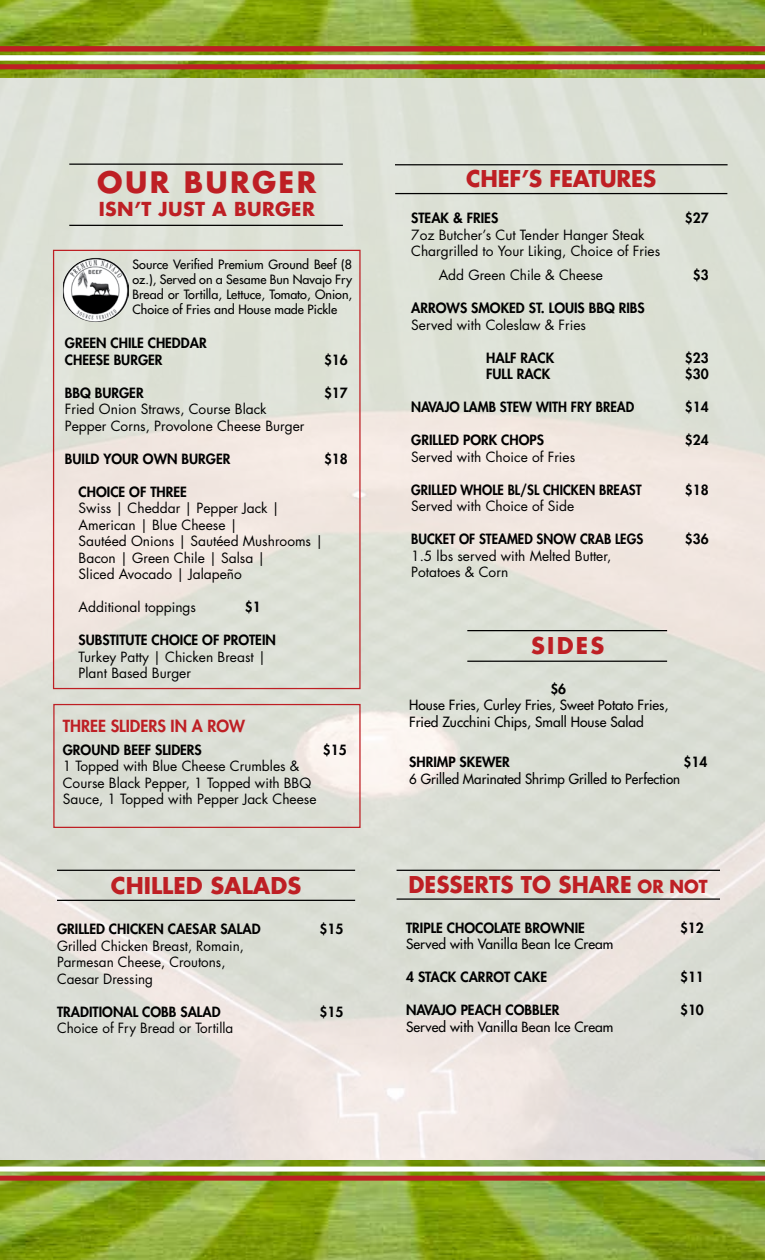
<style>
.page{position:relative;width:765px;height:1260px;background:#fff}
.page>*{position:absolute;margin:0;border:0;box-sizing:border-box;transform-origin:0 0}
.t1{font:700 28.75px "Futura Std";letter-spacing:.08em;color:#be1f24}
.t2{font:700 22.5px "Futura Std";color:#be1f24}
.t3{font:700 22.5px "Futura Std";color:#be1f24;scale:.95 1}
.t4{font:700 18.75px "Futura Std";letter-spacing:.02em;color:#be1f24}
.t5{font:800 16.25px "Futura Std";color:#be1f24}
.t6{font:13.75px/16.5px "Futura Std";color:#000}
.t7{font:800 13.75px/16.5px "Futura Std";color:#000}
.t8{font:500 13.75px/16.5px "Futura Std";color:#000}
.t9{font:800 13.75px "Futura Std";color:#000;scale:.95 1}
.t10{font:800 13.75px "Futura Std";color:#000;scale:.96 1}
.t11{font:500 12.5px/15px "Futura Std";color:#000;text-align:justify}
.s1{font-size:17.5px}
</style>
<div class="page">
<img style="left:0;top:78px;width:765px;height:1182px">
<hr style="left:395px;top:164px;width:333px;height:1px;background:#000">
<hr style="left:397px;top:870px;width:323px;height:1px;background:#000">
<hr style="left:395px;top:193px;width:332px;height:1px;background:#000">
<hr style="left:397px;top:898px;width:323px;height:2px;background:#000">
<hr style="left:69px;top:225px;width:274px;height:1px;background:#000">
<hr style="left:69px;top:164px;width:274px;height:1px;background:#000">
<hr style="left:467px;top:630px;width:200px;height:1px;background:#000">
<hr style="left:467px;top:661px;width:200px;height:1px;background:#000">
<img style="left:0;top:0;width:765px;height:78px">
<div style="left:0;top:64px;width:765px;height:5px;background:#be1f24"></div>
<div style="left:0;top:55px;width:765px;height:5px;background:#fff"></div>
<div style="left:0;top:46px;width:765px;height:5px;background:#be1f24"></div>
<div style="left:0;top:1176px;width:765px;height:5px;background:#be1f24"></div>
<div style="left:0;top:1167px;width:765px;height:5px;background:#fff"></div>
<div style="left:53px;top:250px;width:308px;height:439px;border:1px solid #be1f24"></div>
<div style="left:53px;top:704px;width:308px;height:124px;border:1px solid #be1f24"></div>
<img style="left:63px;top:258px;width:66px;height:64px">
<hr style="left:57px;top:870px;width:298px;height:1px;background:#000">
<hr style="left:57px;top:900px;width:298px;height:1px;background:#000">
<h1 class="t1" style="left:97px;top:163px;width:220px">OUR BURGER</h1>
<h3 class="t4" style="left:99px;top:196px;width:217px">ISN’T JUST A BURGER</h3>
<p class="t11" style="left:133px;top:257px;width:221px">Source Verified Premium Ground Beef (8 oz.), Served on a Sesame Bun Navajo Fry Bread or Tortilla, Lettuce, Tomato, Onion, Choice of Fries and House made Pickle</p>
<p class="t7" style="left:65px;top:335px;width:143px">GREEN CHILE CHEDDAR<br>CHEESE BURGER</p>
<p class="t7" style="left:324px;top:352px;width:25px">$16</p>
<p class="t7" style="left:65px;top:385px;width:80px">BBQ BURGER</p>
<p class="t7" style="left:324px;top:385px;width:25px">$17</p>
<p class="t6" style="left:65px;top:401px;width:241px">Fried Onion Straws, Course Black<br>Pepper Corns, Provolone Cheese Burger</p>
<p class="t7" style="left:65px;top:451px;width:167px">BUILD YOUR OWN BURGER</p>
<p class="t7" style="left:324px;top:451px;width:25px">$18</p>
<p class="t7" style="left:79px;top:484px;width:110px">CHOICE OF THREE</p>
<p class="t6" style="left:79px;top:500px;width:246px">Swiss | Cheddar | Pepper Jack |<br>American | Blue Cheese |<br>Sautéed Onions | Sautéed Mushrooms |<br>Bacon | Green Chile | Salsa |<br>Sliced Avocado | Jalapeño</p>
<p class="t6" style="left:79px;top:599px;width:119px">Additional toppings</p>
<p class="t7" style="left:245px;top:599px;width:17px">$1</p>
<p class="t7" style="left:79px;top:632px;width:199px">SUBSTITUTE CHOICE OF PROTEIN</p>
<p class="t6" style="left:79px;top:649px;width:189px">Turkey Patty | Chicken Breast |<br>Plant Based Burger</p>
<p class="t5" style="left:63px;top:716px;width:184px">THREE SLIDERS IN A ROW</p>
<p class="t7" style="left:63px;top:741px;width:141px">GROUND BEEF SLIDERS</p>
<p class="t7" style="left:323px;top:741px;width:25px">$15</p>
<p class="t6" style="left:63px;top:758px;width:255px">1 Topped with Blue Cheese Crumbles &amp;<br>Course Black Pepper, 1 Topped with BBQ<br>Sauce, 1 Topped with Pepper Jack Cheese</p>
<h2 class="t2" style="left:111px;top:871px;width:192px">CHILLED SALADS</h2>
<p class="t7" style="left:57px;top:921px;width:205px">GRILLED CHICKEN CAESAR SALAD</p>
<p class="t7" style="left:319px;top:921px;width:25px">$15</p>
<p class="t6" style="left:57px;top:938px;width:189px">Grilled Chicken Breast, Romain,<br>Parmesan Cheese, Croutons,<br>Caesar Dressing</p>
<p class="t7" style="left:57px;top:1003px;width:165px">TRADITIONAL COBB SALAD</p>
<p class="t7" style="left:319px;top:1003px;width:25px">$15</p>
<p class="t6" style="left:57px;top:1020px;width:178px">Choice of Fry Bread or Tortilla</p>
<h2 class="t2" style="left:466px;top:164px;width:192px">CHEF’S FEATURES</h2>
<p class="t7" style="left:411px;top:210px;width:89px">STEAK &amp; FRIES</p>
<p class="t7" style="left:685px;top:210px;width:25px">$27</p>
<p class="t6" style="left:411px;top:227px;width:251px">7oz Butcher’s Cut Tender Hanger Steak<br>Chargrilled to Your Liking, Choice of Fries</p>
<p class="t6" style="left:439px;top:267px;width:166px">Add Green Chile &amp; Cheese</p>
<p class="t7" style="left:693px;top:267px;width:17px">$3</p>
<p class="t7" style="left:411px;top:300px;width:235px">ARROWS SMOKED ST. LOUIS BBQ RIBS</p>
<p class="t6" style="left:411px;top:317px;width:176px">Served with Coleslaw &amp; Fries</p>
<p class="t7" style="left:486px;top:350px;width:70px">HALF RACK</p>
<p class="t7" style="left:685px;top:350px;width:25px">$23</p>
<p class="t7" style="left:486px;top:366px;width:66px">FULL RACK</p>
<p class="t7" style="left:685px;top:366px;width:25px">$30</p>
<p class="t10" style="left:411px;top:399px;width:234px">NAVAJO LAMB STEW WITH FRY BREAD</p>
<p class="t7" style="left:685px;top:399px;width:25px">$14</p>
<p class="t7" style="left:411px;top:432px;width:134px">GRILLED PORK CHOPS</p>
<p class="t7" style="left:685px;top:432px;width:25px">$24</p>
<p class="t6" style="left:411px;top:449px;width:165px">Served with Choice of Fries</p>
<p class="t9" style="left:411px;top:481px;width:244px">GRILLED WHOLE BL/SL CHICKEN BREAST</p>
<p class="t7" style="left:685px;top:482px;width:25px">$18</p>
<p class="t6" style="left:411px;top:498px;width:164px">Served with Choice of Side</p>
<p class="t9" style="left:411px;top:531px;width:246px">BUCKET OF STEAMED SNOW CRAB LEGS</p>
<p class="t7" style="left:685px;top:531px;width:25px">$36</p>
<p class="t6" style="left:411px;top:548px;width:202px">1.5 lbs served with Melted Butter,<br>Potatoes &amp; Corn</p>
<h2 class="t2" style="left:531px;top:631px;width:75px">SIDES</h2>
<p class="t7" style="left:550px;top:680px;width:17px">$6</p>
<p class="t8" style="left:409px;top:697px;width:261px">House Fries, Curley Fries, Sweet Potato Fries,<br>Fried Zucchini Chips, Small House Salad</p>
<p class="t7" style="left:409px;top:754px;width:102px">SHRIMP SKEWER</p>
<p class="t7" style="left:684px;top:754px;width:25px">$14</p>
<p class="t8" style="left:409px;top:771px;width:272px">6 Grilled Marinated Shrimp Grilled to Perfection</p>
<h2 class="t3" style="left:409px;top:870px;width:316px">DESSERTS TO SHARE <span class="s1">OR NOT</span></h2>
<p class="t7" style="left:406px;top:919px;width:180px">TRIPLE CHOCOLATE BROWNIE</p>
<p class="t7" style="left:680px;top:919px;width:25px">$12</p>
<p class="t8" style="left:406px;top:936px;width:209px">Served with Vanilla Bean Ice Cream</p>
<p class="t7" style="left:406px;top:969px;width:142px">4 STACK CARROT CAKE</p>
<p class="t7" style="left:680px;top:969px;width:25px">$11</p>
<p class="t7" style="left:406px;top:1002px;width:155px">NAVAJO PEACH COBBLER</p>
<p class="t7" style="left:680px;top:1002px;width:25px">$10</p>
<p class="t8" style="left:406px;top:1018px;width:209px">Served with Vanilla Bean Ice Cream</p>
</div>
